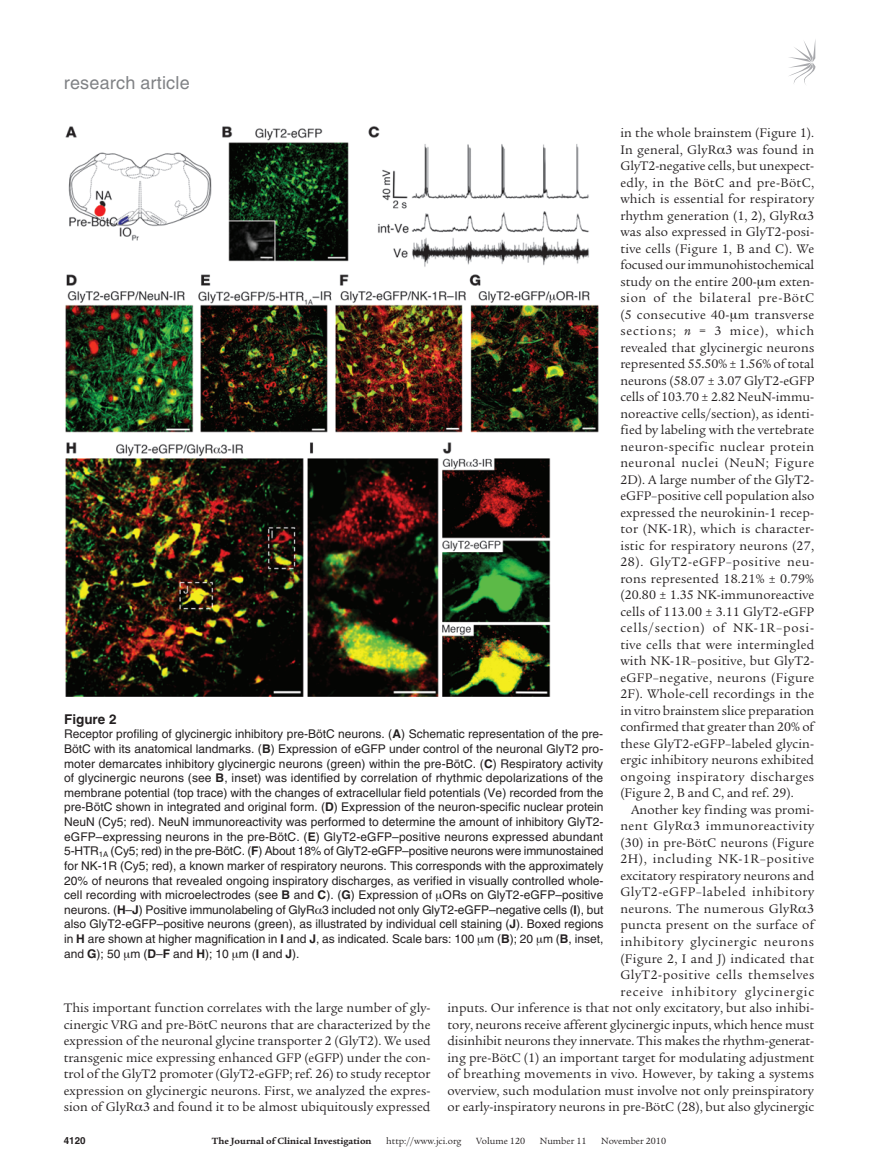
<style>
.page{position:relative;width:878px;height:1174px;background:#fff}
.page>*{position:absolute;margin:0;border:0;box-sizing:border-box;transform-origin:0 0}
.t1{font:18px "Helvetica LT Std";letter-spacing:.01em;color:#808285}
.t2{font:13.5px/16.5px "Legacy Serif Std";letter-spacing:.005em;color:#231f20;text-align:justify}
.t3{font:700 13.5px "Helvetica LT Std";color:#231f20}
.t4{font:12px/14.7px "Helvetica LT Std";color:#231f20;text-align:justify}
.t5{font:9.75px "Legacy Serif Std";color:#231f20}
.t6{font:700 9.75px "Legacy Serif Std";color:#231f20}
.t7{font:700 9.75px "Helvetica LT Std";color:#231f20}
.s1{font-style:italic}
.s2{font-weight:700}
</style>
<div class="page">
<svg style="left:789px;top:41px;width:26px;height:44px"></svg>
<img style="left:65px;top:126px;width:534px;height:571px">
<h1 class="t1" style="left:64px;top:72px;width:127px">research article</h1>
<p class="t2" style="left:620px;top:125px;width:195px">in the whole brainstem (Figure 1).<br>In general, GlyR 3 was found in GlyT2-negative cells, but unexpect&shy;edly, in the BötC and pre-BötC, which is essential for respiratory rhythm generation (1, 2), GlyR 3 was also expressed in GlyT2-posi&shy;tive cells (Figure 1, B and C). We focused our immunohistochemical study on the entire 200- m exten&shy;sion of the bilateral pre-BötC (5 consecutive 40- m transverse sections; <span class="s1">n</span> = 3 mice), which revealed that glycinergic neurons represented 55.50% ± 1.56% of total neurons (58.07 ± 3.07 GlyT2-eGFP cells of 103.70 ± 2.82 NeuN-immu&shy;noreactive cells/section), as identi&shy;fied by labeling with the vertebrate neuron-specific nuclear protein neuronal nuclei (NeuN; Figure 2D). A large number of the GlyT2- eGFP–positive cell population also expressed the neurokinin-1 recep&shy;tor (NK-1R), which is character&shy;istic for respiratory neurons (27, 28). GlyT2-eGFP–positive neu&shy;rons represented 18.21% ± 0.79% (20.80 ± 1.35 NK-immunoreactive cells of 113.00 ± 3.11 GlyT2-eGFP cells/section) of NK-1R–posi&shy;tive cells that were intermingled with NK-1R–positive, but GlyT2- eGFP–negative, neurons (Figure 2F). Whole-cell recordings in the in vitro brainstem slice preparation confirmed that greater than 20% of these GlyT2-eGFP–labeled glycin&shy;ergic inhibitory neurons exhibited ongoing inspiratory discharges (Figure 2, B and C, and ref. 29).</p>
<p class="t2" style="left:447px;top:801px;width:368px;text-align:right">Another key finding was promi-<br>nent GlyR 3 immunoreactivity<br>(30) in pre-BötC neurons (Figure<br>2H), including NK-1R–positive<br>excitatory respiratory neurons and<br>GlyT2-eGFP–labeled inhibitory<br>neurons. The numerous GlyR 3<br>puncta present on the surface of<br>inhibitory glycinergic neurons<br>(Figure 2, I and J) indicated that<br>GlyT2-positive cells themselves<br>receive inhibitory glycinergic<br>inputs. Our inference is that not only excitatory, but also inhibi&shy;tory, neurons receive afferent glycinergic inputs, which hence must disinhibit neurons they innervate. This makes the rhythm-generat&shy;ing pre-BötC (1) an important target for modulating adjustment of breathing movements in vivo. However, by taking a systems overview, such modulation must involve not only preinspiratory or early-inspiratory neurons in pre-BötC (28), but also glycinergic</p>
<p class="t3" style="left:64px;top:710px;width:54px">Figure 2</p>
<p class="t4" style="left:64px;top:726px;width:541px">Receptor profiling of glycinergic inhibitory pre-BötC neurons. (<span class="s2">A</span>) Schematic representation of the pre-BötC with its anatomical landmarks. (<span class="s2">B</span>) Expression of eGFP under control of the neuronal GlyT2 pro&shy;moter demarcates inhibitory glycinergic neurons (green) within the pre-BötC. (<span class="s2">C</span>) Respiratory activity of glycinergic neurons (see <span class="s2">B</span>, inset) was identified by correlation of rhythmic depolarizations of the membrane potential (top trace) with the changes of extracellular field potentials (Ve) recorded from the pre-BötC shown in integrated and original form. (<span class="s2">D</span>) Expression of the neuron-specific nuclear protein NeuN (Cy5; red). NeuN immunoreactivity was performed to determine the amount of inhibitory GlyT2- eGFP–expressing neurons in the pre-BötC. (<span class="s2">E</span>) GlyT2-eGFP–positive neurons expressed abundant 5-HTR<sub>1A</sub> (Cy5; red) in the pre-BötC. (<span class="s2">F</span>) About 18% of GlyT2-eGFP–positive neurons were immunostained for NK-1R (Cy5; red), a known marker of respiratory neurons. This corresponds with the approximately 20% of neurons that revealed ongoing inspiratory discharges, as verified in visually controlled whole&shy;cell recording with microelectrodes (see <span class="s2">B</span> and <span class="s2">C</span>). (<span class="s2">G</span>) Expression of ORs on GlyT2-eGFP–positive neurons. (<span class="s2">H</span>–<span class="s2">J</span>) Positive immunolabeling of GlyR 3 included not only GlyT2-eGFP–negative cells (<span class="s2">I</span>), but also GlyT2-eGFP–positive neurons (green), as illustrated by individual cell staining (<span class="s2">J</span>). Boxed regions in <span class="s2">H</span> are shown at higher magnification in <span class="s2">I</span> and <span class="s2">J</span>, as indicated. Scale bars: 100 m (<span class="s2">B</span>); 20 m (<span class="s2">B</span>, inset, and <span class="s2">G</span>); 50 m (<span class="s2">D</span>–<span class="s2">F</span> and <span class="s2">H</span>); 10 m (<span class="s2">I</span> and <span class="s2">J</span>).</p>
<p class="t2" style="left:64px;top:999px;width:368px">This important function correlates with the large number of gly&shy;cinergic VRG and pre-BötC neurons that are characterized by the expression of the neuronal glycine transporter 2 (GlyT2). We used transgenic mice expressing enhanced GFP (eGFP) under the con&shy;trol of the GlyT2 promoter (GlyT2-eGFP; ref. 26) to study receptor expression on glycinergic neurons. First, we analyzed the expres&shy;sion of GlyR 3 and found it to be almost ubiquitously expressed</p>
<p class="t7" style="left:64px;top:1134px;width:23px">4120</p>
<p class="t6" style="left:212px;top:1135px;width:161px">The Journal of Clinical Investigation</p>
<p class="t5" style="left:386px;top:1135px;width:77px">http://www.jci.org</p>
<p class="t5" style="left:476px;top:1135px;width:50px">Volume 120</p>
<p class="t5" style="left:540px;top:1135px;width:48px">Number 11</p>
<p class="t5" style="left:601px;top:1135px;width:66px">November 2010</p>
</div>
